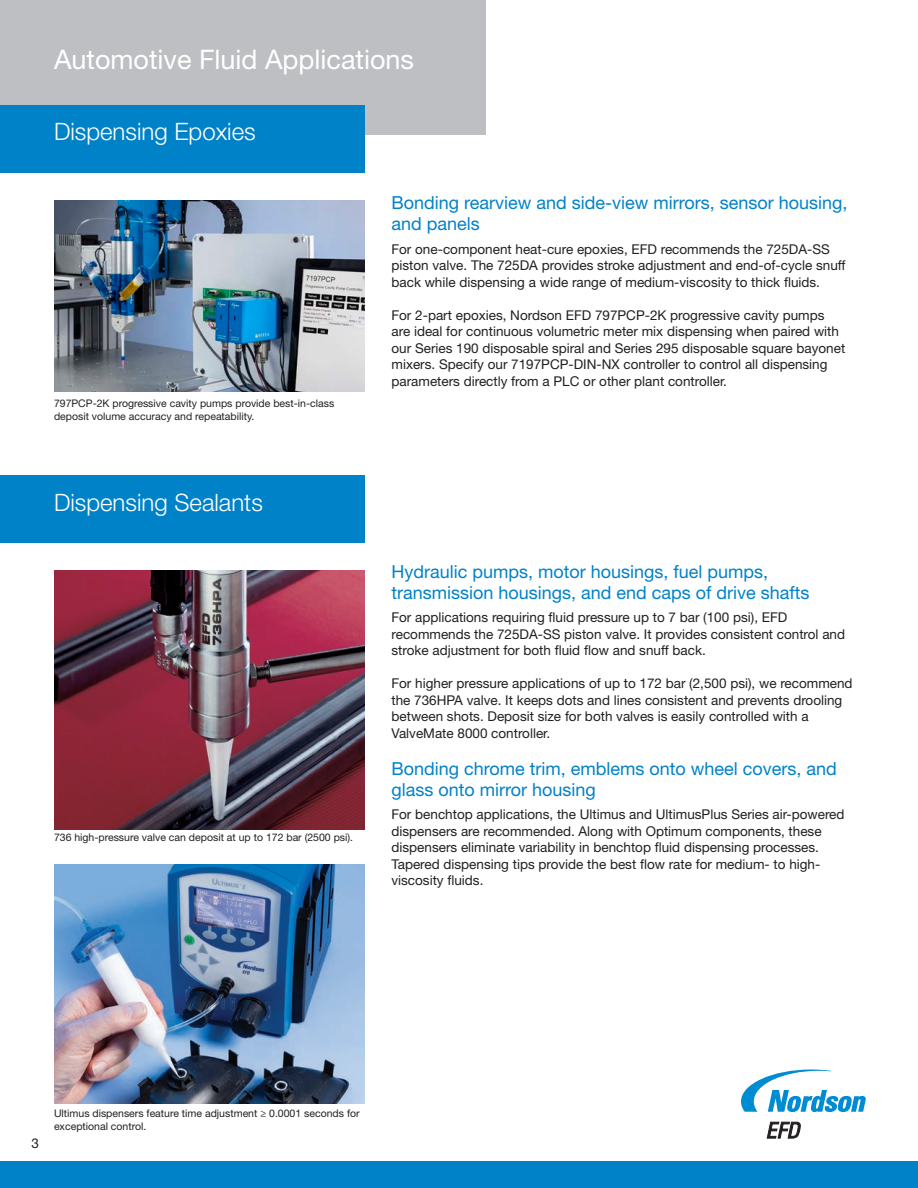
<style>
.page{position:relative;width:918px;height:1188px;background:#fff}
.page>*{position:absolute;margin:0;border:0;box-sizing:border-box;transform-origin:0 0}
.EFD-DataSheet-MainTi{font:27px "Helvetica Neue LT Std";color:#fff}
.EFD-DataSheet-MainTi-2{font:300 24px "Helvetica Neue LT Std";color:#fff}
.t1{font:18px/21px "Helvetica Neue LT Std";color:#0082c8}
.t2{font:13.5px/16.5px "Helvetica Neue LT Std";color:#231f20}
.t3{font:10.5px/12.6px "Helvetica Neue LT Std";color:#231f20}
</style>
<div class="page">
<div style="left:0;top:1161px;width:918px;height:27px;background:#0082c8"></div>
<svg style="left:767px;top:1122px;width:34px;height:16px"></svg>
<svg style="left:741px;top:1070px;width:125px;height:42px"></svg>
<div style="left:0;top:0;width:486px;height:135px;background:#bebfc2"></div>
<div style="left:0;top:105px;width:364px;height:67px;background:#0082c8"></div>
<div style="left:0;top:476px;width:364px;height:67px;background:#0082c8"></div>
<img style="left:54px;top:570px;width:310px;height:259px">
<img style="left:54px;top:864px;width:310px;height:240px">
<img style="left:54px;top:200px;width:310px;height:192px">
<p class="EFD-DataSheet-MainTi" style="left:54px;top:43px;width:362px">Automotive Fluid Applications</p>
<p class="EFD-DataSheet-MainTi-2" style="left:54px;top:117px;width:203px">Dispensing Epoxies</p>
<p class="t3" style="left:54px;top:397px;width:282px">797PCP-2K progressive cavity pumps provide best-in-class deposit volume accuracy and repeatability.</p>
<p class="EFD-DataSheet-MainTi-2" style="left:54px;top:487px;width:210px">Dispensing Sealants</p>
<p class="t3" style="left:54px;top:831px;width:301px">736 high-pressure valve can deposit at up to 172 bar (2500 psi).</p>
<p class="t1" style="left:392px;top:192px;width:458px">Bonding rearview and side-view mirrors, sensor housing, and panels</p>
<p class="t2" style="left:392px;top:240px;width:456px">For one-component heat-cure epoxies, EFD recommends the 725DA-SS piston valve. The 725DA provides stroke adjustment and end-of-cycle snuff back while dispensing a wide range of medium-viscosity to thick fluids.</p>
<p class="t2" style="left:392px;top:306px;width:455px">For 2-part epoxies, Nordson EFD 797PCP-2K progressive cavity pumps are ideal for continuous volumetric meter mix dispensing when paired with our Series 190 disposable spiral and Series 295 disposable square bayonet mixers. Specify our 7197PCP-DIN-NX controller to control all dispensing parameters directly from a PLC or other plant controller.</p>
<p class="t1" style="left:392px;top:561px;width:420px">Hydraulic pumps, motor housings, fuel pumps, transmission housings, and end caps of drive shafts</p>
<p class="t2" style="left:392px;top:609px;width:455px">For applications requiring fluid pressure up to 7 bar (100 psi), EFD recommends the 725DA-SS piston valve. It provides consistent control and stroke adjustment for both fluid flow and snuff back.</p>
<p class="t2" style="left:392px;top:675px;width:463px">For higher pressure applications of up to 172 bar (2,500 psi), we recommend the 736HPA valve. It keeps dots and lines consistent and prevents drooling between shots. Deposit size for both valves is easily controlled with a ValveMate 8000 controller.</p>
<p class="t1" style="left:392px;top:758px;width:447px">Bonding chrome trim, emblems onto wheel covers, and glass onto mirror housing</p>
<p class="t2" style="left:392px;top:806px;width:455px">For benchtop applications, the Ultimus and UltimusPlus Series air-powered dispensers are recommended. Along with Optimum components, these dispensers eliminate variability in benchtop fluid dispensing processes.<br>Tapered dispensing tips provide the best flow rate for medium- to high&shy;viscosity fluids.</p>
<p class="t2" style="left:32px;top:1135px;width:9px">3</p>
<p class="t3" style="left:54px;top:1107px;width:307px">Ultimus dispensers feature time adjustment ≥ 0.0001 seconds for exceptional control.</p>
</div>
